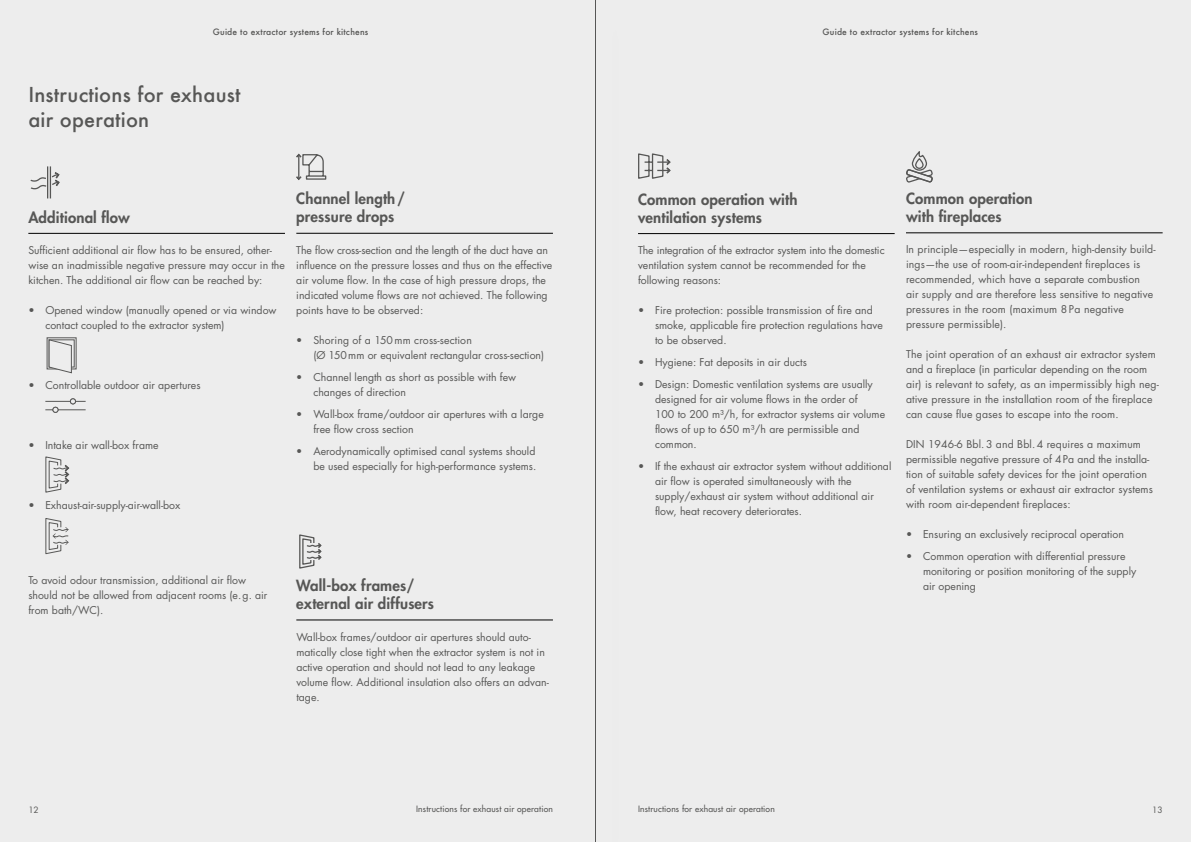
<style>
.page{position:relative;width:1191px;height:842px;background:#ededed}
.page>*{position:absolute;margin:0;border:0;box-sizing:border-box;transform-origin:0 0}
.t1{font:500 20px/25px "Futura";letter-spacing:.01em;color:#575756}
.t2{font:800 15px/18px "Futura Std";letter-spacing:.01em;color:#575756}
.t3{font:10.5px/15px "Futura Std";color:#575756}
.t4{font:500 8.5px "Futura";letter-spacing:.02em;color:#575756}
.t5{font:500 8.5px "Futura Std";letter-spacing:.02em;color:#575756}
.t6{font:8.5px "Futura Std";color:#575756}
</style>
<div class="page">
<hr style="left:28px;top:233px;width:257px;height:1px;background:#000">
<hr style="left:296px;top:619px;width:257px;height:1px;background:#000">
<svg style="left:30px;top:166px;width:30px;height:33px"></svg>
<svg style="left:299px;top:534px;width:23px;height:35px"></svg>
<hr style="left:296px;top:233px;width:257px;height:1px;background:#000">
<svg style="left:296px;top:153px;width:31px;height:27px"></svg>
<hr style="left:638px;top:233px;width:256px;height:1px;background:#000">
<svg style="left:652px;top:153px;width:18px;height:26px"></svg>
<hr style="left:906px;top:232px;width:256px;height:1px;background:#000">
<svg style="left:906px;top:151px;width:27px;height:32px"></svg>
<svg style="left:45px;top:398px;width:41px;height:15px"></svg>
<svg style="left:45px;top:456px;width:24px;height:37px"></svg>
<svg style="left:45px;top:518px;width:24px;height:37px"></svg>
<div style="left:47px;top:337px;width:30px;height:32px;border:1px solid #575756"></div>
<div style="left:49px;top:339px;width:26px;height:29px;border:1px solid #575756"></div>
<svg style="left:48px;top:339px;width:24px;height:35px"></svg>
<div style="left:578px;top:0;width:74px;height:842px;background:#ededed"></div>
<hr style="left:595px;top:0;width:1px;height:842px;background:#575756">
<p class="t4" style="left:213px;top:26px;width:157px">Guide to extractor systems for kitchens</p>
<p class="t4" style="left:822px;top:26px;width:157px">Guide to extractor systems for kitchens</p>
<h1 class="t1" style="left:28px;top:81px;width:214px">Instructions for exhaust air operation</h1>
<h2 class="t2" style="left:28px;top:208px;width:103px">Additional flow</h2>
<p class="t3" style="left:28px;top:243px;width:258px">Sufficient additional air flow has to be ensured, other&shy;wise an inadmissible negative pressure may occur in the kitchen. The additional air flow can be reached by:</p>
<p class="t3" style="left:45px;top:303px;width:233px;text-indent:-17px">• Opened window (manually opened or via window contact coupled to the extractor system)</p>
<p class="t3" style="left:28px;top:378px;width:174px">• Controllable outdoor air apertures</p>
<p class="t3" style="left:28px;top:438px;width:132px">• Intake air wall-box frame</p>
<p class="t3" style="left:28px;top:498px;width:153px">• Exhaust-air-supply-air-wall-box</p>
<h2 class="t2" style="left:296px;top:190px;width:110px">Channel length/ pressure drops</h2>
<p class="t3" style="left:296px;top:243px;width:257px">The flow cross-section and the length of the duct have an influence on the pressure losses and thus on the effective air volume flow. In the case of high pressure drops, the indicated volume flows are not achieved. The following points have to be observed:</p>
<p class="t3" style="left:313px;top:333px;width:232px;text-indent:-17px">• Shoring of a 150mm cross-section<br>(Ø 150mm or equivalent rectangular cross-section)</p>
<p class="t3" style="left:313px;top:370px;width:204px;text-indent:-17px">• Channel length as short as possible with few changes of direction</p>
<p class="t3" style="left:313px;top:407px;width:232px;text-indent:-17px">• Wall-box frame/outdoor air apertures with a large free flow cross section</p>
<p class="t3" style="left:296px;top:444px;width:241px;text-align:right">• Aerodynamically optimised canal systems should be used especially for high-performance systems.</p>
<p class="t3" style="left:28px;top:573px;width:241px">To avoid odour transmission, additional air flow should not be allowed from adjacent rooms (e.g. air from bath/WC).</p>
<h2 class="t2" style="left:296px;top:576px;width:139px">Wall-box frames/ external air diffusers</h2>
<p class="t3" style="left:296px;top:629px;width:254px">Wall-box frames/outdoor air apertures should auto&shy;matically close tight when the extractor system is not in active operation and should not lead to any leakage volume flow. Additional insulation also offers an advan&shy;tage.</p>
<h2 class="t2" style="left:638px;top:190px;width:161px">Common operation with ventilation systems</h2>
<p class="t3" style="left:638px;top:243px;width:248px">The integration of the extractor system into the domestic ventilation system cannot be recommended for the following reasons:</p>
<p class="t3" style="left:655px;top:303px;width:229px;text-indent:-17px">• Fire protection: possible transmission of fire and smoke, applicable fire protection regulations have to be observed.</p>
<p class="t3" style="left:638px;top:355px;width:170px">• Hygiene: Fat deposits in air ducts</p>
<p class="t3" style="left:655px;top:377px;width:232px;text-indent:-17px">• Design: Domestic ventilation systems are usually designed for air volume flows in the order of<br>100 to 200 m³/h, for extractor systems air volume flows of up to 650 m³/h are permissible and common.</p>
<p class="t3" style="left:655px;top:459px;width:238px;text-indent:-17px">• If the exhaust air extractor system without additional air flow is operated simultaneously with the supply/exhaust air system without additional air flow, heat recovery deteriorates.</p>
<h2 class="t2" style="left:906px;top:189px;width:128px">Common operation with fireplaces</h2>
<p class="t3" style="left:906px;top:242px;width:251px">In principle—especially in modern, high-density build&shy;ings—the use of room-air-independent fireplaces is recommended, which have a separate combustion<br>air supply and are therefore less sensitive to negative pressures in the room (maximum 8 Pa negative pressure permissible).</p>
<p class="t3" style="left:906px;top:347px;width:254px">The joint operation of an exhaust air extractor system and a fireplace (in particular depending on the room air) is relevant to safety, as an impermissibly high neg&shy;ative pressure in the installation room of the fireplace can cause flue gases to escape into the room.</p>
<p class="t3" style="left:906px;top:437px;width:248px">DIN 1946-6 Bbl.3 and Bbl.4 requires a maximum permissible negative pressure of 4Pa and the installa&shy;tion of suitable safety devices for the joint operation of ventilation systems or exhaust air extractor systems with room air-dependent fireplaces:</p>
<p class="t3" style="left:906px;top:527px;width:219px">• Ensuring an exclusively reciprocal operation</p>
<p class="t3" style="left:923px;top:549px;width:215px;text-indent:-17px">• Common operation with differential pressure monitoring or position monitoring of the supply air opening</p>
<p class="t6" style="left:28px;top:804px;width:12px">12</p>
<p class="t5" style="left:416px;top:804px;width:138px">Instructions for exhaust air operation</p>
<p class="t5" style="left:638px;top:804px;width:138px">Instructions for exhaust air operation</p>
<p class="t6" style="left:1152px;top:804px;width:12px">13</p>
</div>
